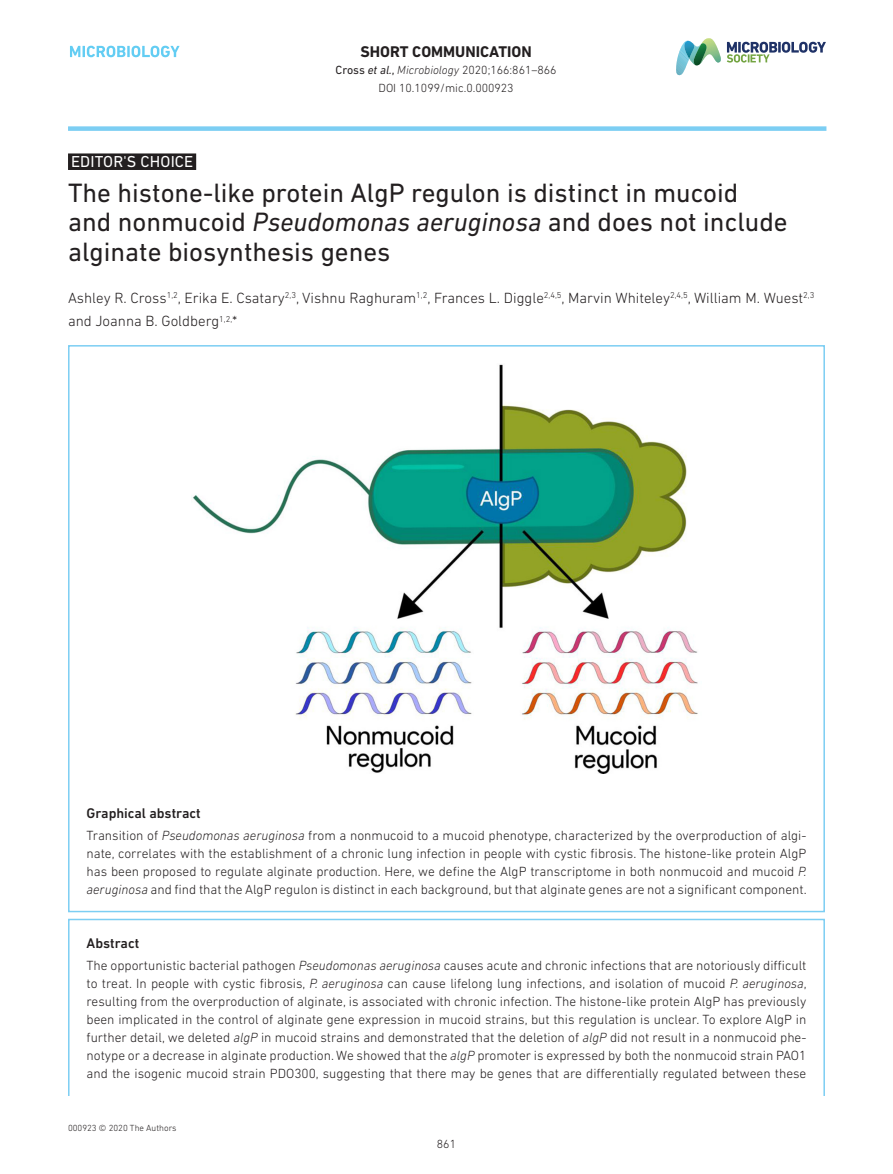
<style>
.page{position:relative;width:893px;height:1174px;background:#fff}
.page>*{position:absolute;margin:0;border:0;box-sizing:border-box;transform-origin:0 0}
.t1{font:27px/29.7px "DIN Next LT Pro";color:#231f20}
.t2{font:16.2px "DIN Next LT Pro";letter-spacing:.01em;color:#fff}
.t3{font:700 15.75px "DIN Next LT Pro";color:#231f20}
.t4{font:300 15px/23.7px "DIN Next LT Pro";color:#231f20}
.t5{font:500 14.25px "DIN Next LT Pro";color:#231f20}
.t6{font:300 13.5px/18px "DIN Next LT Pro";color:#231f20;text-align:justify}
.t7{font:300 12px/17.7px "DIN Next LT Pro";color:#231f20;text-align:center}
.t8{font:300 9px "DIN Next LT Pro";color:#231f20}
.s1{font-weight:400}
.s2{font-weight:400;font-style:italic}
.s3{font-style:italic}
</style>
<div class="page">
<svg style="left:676px;top:38px;width:45px;height:37px"></svg>
<img style="left:684px;top:41px;width:11px;height:18px">
<img style="left:693px;top:43px;width:14px;height:22px">
<svg style="left:727px;top:42px;width:99px;height:21px"></svg>
<div style="left:68px;top:126px;width:758px;height:5px;background:#7ccef3"></div>
<div style="left:68px;top:153px;width:128px;height:17px;background:#231f20"></div>
<svg style="left:70px;top:46px;width:110px;height:11px"></svg>
<img style="left:191px;top:364px;width:507px;height:409px">
<div style="left:68px;top:918px;width:757px;height:180px;border:2px solid #7ccef3"></div>
<hr style="left:67px;top:1096px;width:759px;height:4px;background:#fff">
<p class="t3" style="left:361px;top:42px;width:173px">SHORT COMMUNICATION</p>
<p class="t7" style="left:336px;top:61px;width:223px"><span class="s1">Cross</span> <span class="s2">et al.</span><span class="s1">,</span> <span class="s3">Microbiology</span> 2020;166:861–866<br>DOI 10.1099/mic.0.000923</p>
<p class="t2" style="left:71px;top:152px;width:124px">EDITOR'S CHOICE</p>
<h1 class="t1" style="left:68px;top:177px;width:721px">The histone-like protein AlgP regulon is distinct in mucoid and nonmucoid <span class="s3">Pseudomonas aeruginosa</span> and does not include alginate biosynthesis genes</h1>
<p class="t4" style="left:68px;top:286px;width:748px">Ashley R. Cross<sup>1,2</sup>, Erika E. Csatary<sup>2,3</sup>, Vishnu Raghuram<sup>1,2</sup>, Frances L. Diggle<sup>2,4,5</sup>, Marvin Whiteley<sup>2,4,5</sup>, William M. Wuest<sup>2,3 </sup>and Joanna B. Goldberg<sup>1,2,</sup>*</p>
<p class="t5" style="left:87px;top:804px;width:116px">Graphical abstract</p>
<p class="t6" style="left:87px;top:826px;width:722px">Transition of <span class="s3">Pseudomonas aeruginosa</span> from a nonmucoid to a mucoid phenotype, characterized by the overproduction of algi&shy;nate, correlates with the establishment of a chronic lung infection in people with cystic fibrosis. The histone-like protein AlgP has been proposed to regulate alginate production. Here, we define the AlgP transcriptome in both nonmucoid and mucoid <span class="s3">P. aeruginosa</span> and find that the AlgP regulon is distinct in each background, but that alginate genes are not a significant component.</p>
<p class="t5" style="left:87px;top:934px;width:54px">Abstract</p>
<p class="t6" style="left:87px;top:956px;width:722px">The opportunistic bacterial pathogen <span class="s3">Pseudomonas aeruginosa</span> causes acute and chronic infections that are notoriously difficult to treat. In people with cystic fibrosis, <span class="s3">P. aeruginosa</span> can cause lifelong lung infections, and isolation of mucoid <span class="s3">P. aeruginosa</span>, resulting from the overproduction of alginate, is associated with chronic infection. The histone-like protein AlgP has previously been implicated in the control of alginate gene expression in mucoid strains, but this regulation is unclear. To explore AlgP in further detail, we deleted <span class="s3">algP</span> in mucoid strains and demonstrated that the deletion of <span class="s3">algP</span> did not result in a nonmucoid phe&shy;notype or a decrease in alginate production. We showed that the <span class="s3">algP</span> promoter is expressed by both the nonmucoid strain PAO1 and the isogenic mucoid strain PDO300, suggesting that there may be genes that are differentially regulated between these</p>
<p class="t8" style="left:68px;top:1122px;width:110px">000923 © 2020 The Authors</p>
<p class="t7" style="left:437px;top:1134px;width:21px">861</p>
</div>
